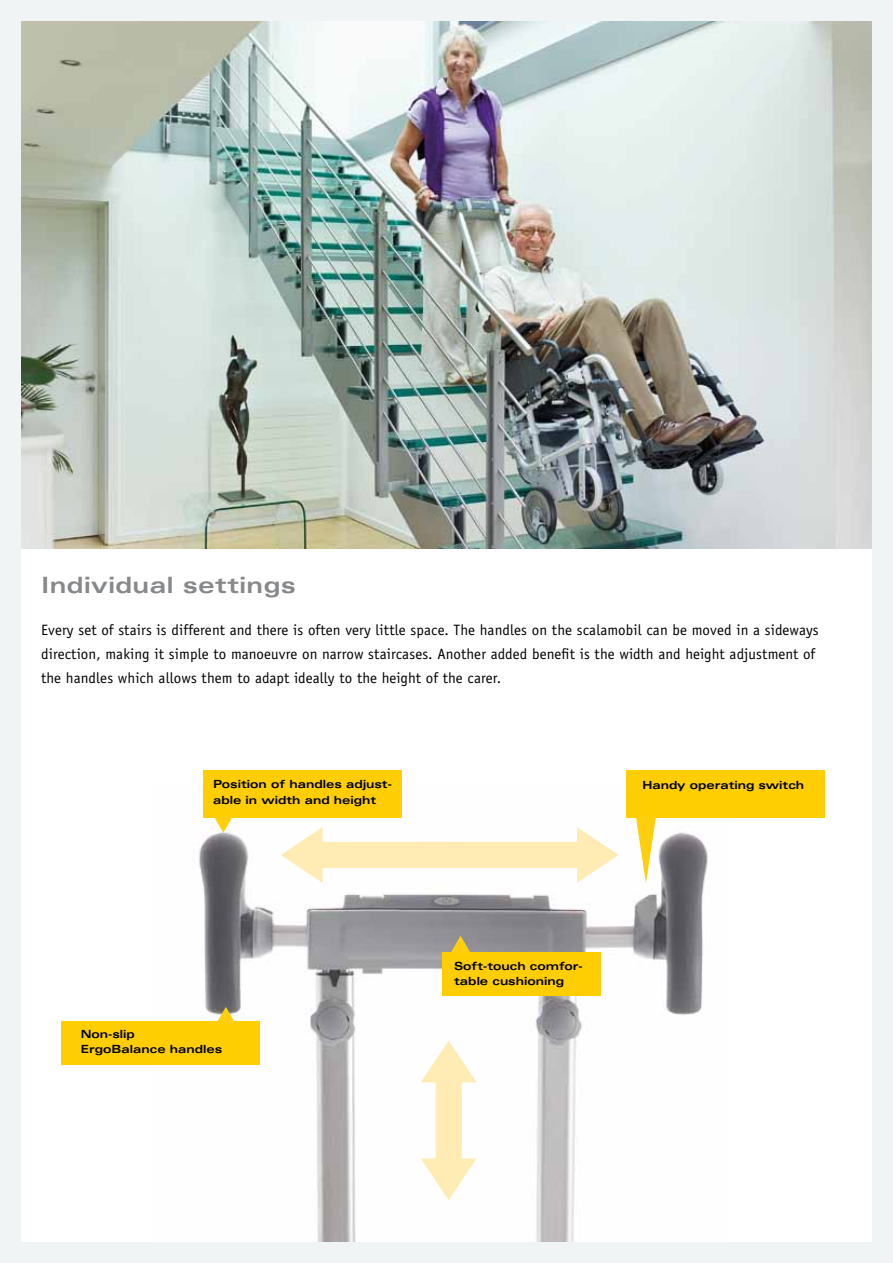
<style>
.page{position:relative;width:893px;height:1263px;background:#f1f4f5}
.page>*{position:absolute;margin:0;border:0;box-sizing:border-box;transform-origin:0 0}
.t1{font:700 expanded 22.5px "Univers";letter-spacing:.02em;color:#87888a}
.t2{font:15px/24px "Officina Sans";letter-spacing:.01em;color:#000}
.t3{font:700 expanded 11.25px/15.8px "Univers";color:#000}
</style>
<div class="page">
<div style="left:21px;top:536px;width:850px;height:706px;background:#fff"></div>
<img style="left:22px;top:21px;width:850px;height:528px">
<img style="left:151px;top:832px;width:557px;height:410px">
<div style="left:203px;top:770px;width:199px;height:48px;background:#fece03"></div>
<svg style="left:213px;top:818px;width:21px;height:15px"></svg>
<svg style="left:281px;top:827px;width:338px;height:56px"></svg>
<div style="left:62px;top:1021px;width:198px;height:43px;background:#fece03"></div>
<svg style="left:216px;top:1007px;width:20px;height:14px"></svg>
<div style="left:442px;top:952px;width:159px;height:44px;background:#fece03"></div>
<svg style="left:450px;top:936px;width:21px;height:16px"></svg>
<svg style="left:421px;top:1040px;width:56px;height:160px"></svg>
<div style="left:626px;top:770px;width:198px;height:48px;background:#fece03"></div>
<svg style="left:636px;top:818px;width:20px;height:65px"></svg>
<h1 class="t1" style="left:41px;top:573px;width:256px">Individual settings</h1>
<p class="t2" style="left:41px;top:618px;width:779px">Every set of stairs is different and there is often very little space. The handles on the scalamobil can be moved in a sideways direction, making it simple to manoeuvre on narrow staircases. Another added benefit is the width and height adjustment of the handles which allows them to adapt ideally to the height of the carer.</p>
<p class="t3" style="left:213px;top:776px;width:180px">Position of handles adjust&shy;able in width and height</p>
<p class="t3" style="left:81px;top:1026px;width:143px">Non-slip<br>ErgoBalance handles</p>
<p class="t3" style="left:642px;top:777px;width:163px">Handy operating switch</p>
<p class="t3" style="left:454px;top:958px;width:130px">Soft-touch comfor&shy;table cushioning</p>
</div>
